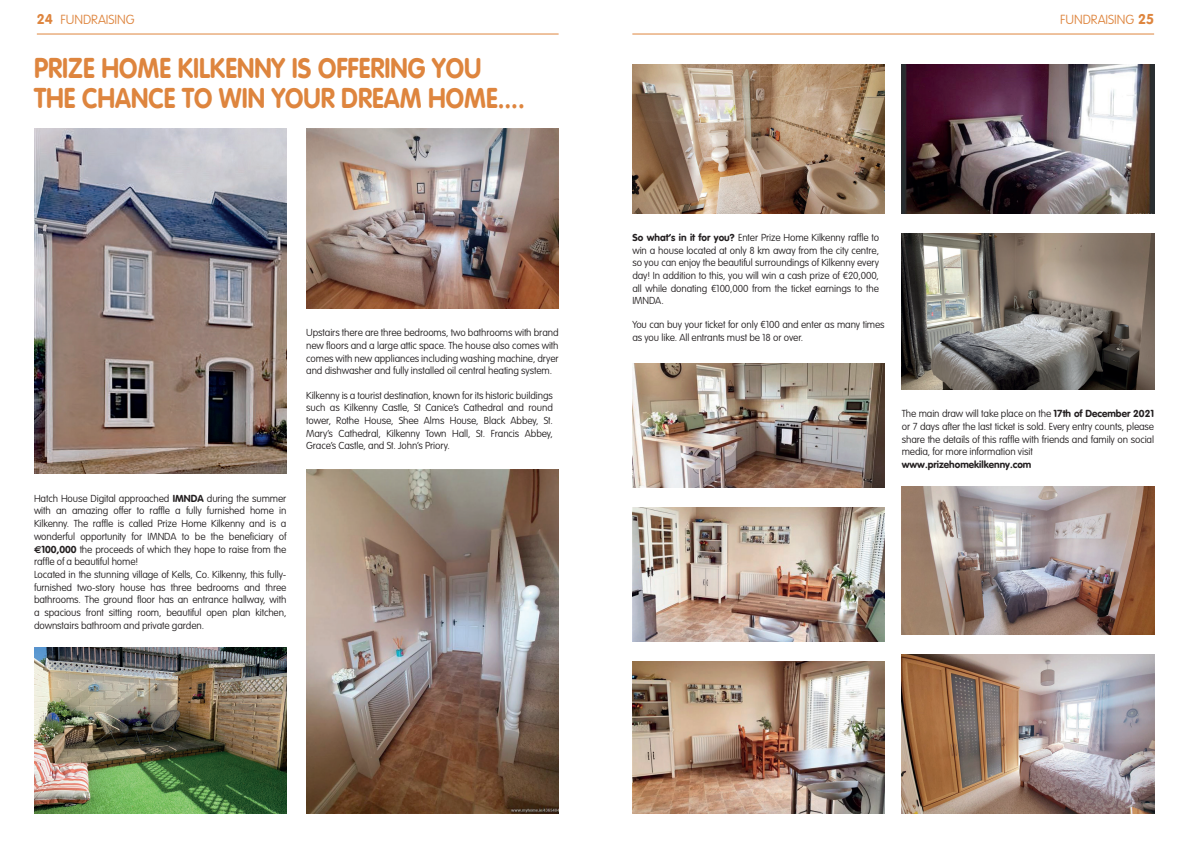
<style>
.page{position:relative;width:1191px;height:842px;background:#fff}
.page>*{position:absolute;margin:0;border:0;box-sizing:border-box;transform-origin:0 0}
.t1{font:28px/30px "VAG Rounded Bold";color:#de853e;scale:.9 1}
.t2{font:100 13px "VAG Rounded Std";color:#de853e}
.t3{font:100 10px/12.7px "VAG Rounded Std";letter-spacing:-.01em;color:#231f20;text-align:justify}
.t4{font:10px "VAG Rounded Bold";color:#231f20}
.s1{font-family:"VAG Rounded Bold";font-weight:400;font-size:14px}
.s2{font-family:"VAG Rounded Bold";font-weight:400}
.s3{font-family:"Euro Sans";font-weight:700}
</style>
<div class="page">
<hr style="left:37px;top:34px;width:521px;height:1px;background:#de853e">
<hr style="left:632px;top:34px;width:522px;height:1px;background:#de853e">
<img style="left:34px;top:128px;width:252px;height:346px">
<img style="left:632px;top:364px;width:252px;height:124px">
<img style="left:632px;top:507px;width:252px;height:134px">
<img style="left:632px;top:661px;width:252px;height:153px">
<img style="left:632px;top:64px;width:252px;height:149px">
<img style="left:901px;top:486px;width:253px;height:149px">
<img style="left:901px;top:655px;width:253px;height:159px">
<img style="left:34px;top:647px;width:252px;height:167px">
<img style="left:306px;top:469px;width:252px;height:345px">
<img style="left:901px;top:233px;width:253px;height:157px">
<img style="left:901px;top:64px;width:253px;height:149px">
<img style="left:306px;top:128px;width:252px;height:181px">
<h2 class="t2" style="left:37px;top:12px;width:99px"><span class="s1">24</span> FUNDRAISING</h2>
<h2 class="t2" style="left:1060px;top:12px;width:95px">FUNDRAISING <span class="s1">25</span></h2>
<h1 class="t1" style="left:34px;top:53px;width:547px">PRIZE HOME KILKENNY IS OFFERING YOU<br>THE CHANCE TO WIN YOUR DREAM HOME....</h1>
<p class="t3" style="left:34px;top:492px;width:254px;text-align:left">Hatch House Digital approached <span class="s2">IMNDA</span> during the summer with an amazing offer to raffle a fully furnished home in Kilkenny. The raffle is called Prize Home Kilkenny and is a wonderful opportunity for IMNDA to be the beneficiary of <span class="s3">€</span><span class="s2">100,000</span> the proceeds of which they hope to raise from the raffle of a beautiful home!<br>Located in the stunning village of Kells, Co. Kilkenny, this fully&shy;furnished two-story house has three bedrooms and three bathrooms. The ground floor has an entrance hallway, with a spacious front sitting room, beautiful open plan kitchen, downstairs bathroom and private garden.</p>
<p class="t3" style="left:306px;top:327px;width:254px">Upstairs there are three bedrooms, two bathrooms with brand new floors and a large attic space. The house also comes with comes with new appliances including washing machine, dryer and dishwasher and fully installed oil central heating system.</p>
<p class="t3" style="left:306px;top:389px;width:248px">Kilkenny is a tourist destination, known for its historic buildings such as Kilkenny Castle, St Canice’s Cathedral and round tower, Rothe House, Shee Alms House, Black Abbey, St.<br>Mary’s Cathedral, Kilkenny Town Hall, St. Francis Abbey, Grace’s Castle, and St. John’s Priory.</p>
<p class="t3" style="left:632px;top:231px;width:248px"><span class="s2">So what’s in it for you?</span> Enter Prize Home Kilkenny raffle to win a house located at only 8 km away from the city centre, so you can enjoy the beautiful surroundings of Kilkenny every day! In addition to this, you will win a cash prize of €20,000, all while donating €100,000 from the ticket earnings to the IMNDA.</p>
<p class="t3" style="left:632px;top:319px;width:254px">You can buy your ticket for only €100 and enter as many times as you like. All entrants must be 18 or over.</p>
<p class="t3" style="left:901px;top:408px;width:254px">The main draw will take place on the <span class="s2">17th of December 2021 </span>or 7 days after the last ticket is sold. Every entry counts, please share the details of this raffle with friends and family on social media, for more information visit</p>
<p class="t4" style="left:901px;top:459px;width:131px">www.prizehomekilkenny.com</p>
</div>
